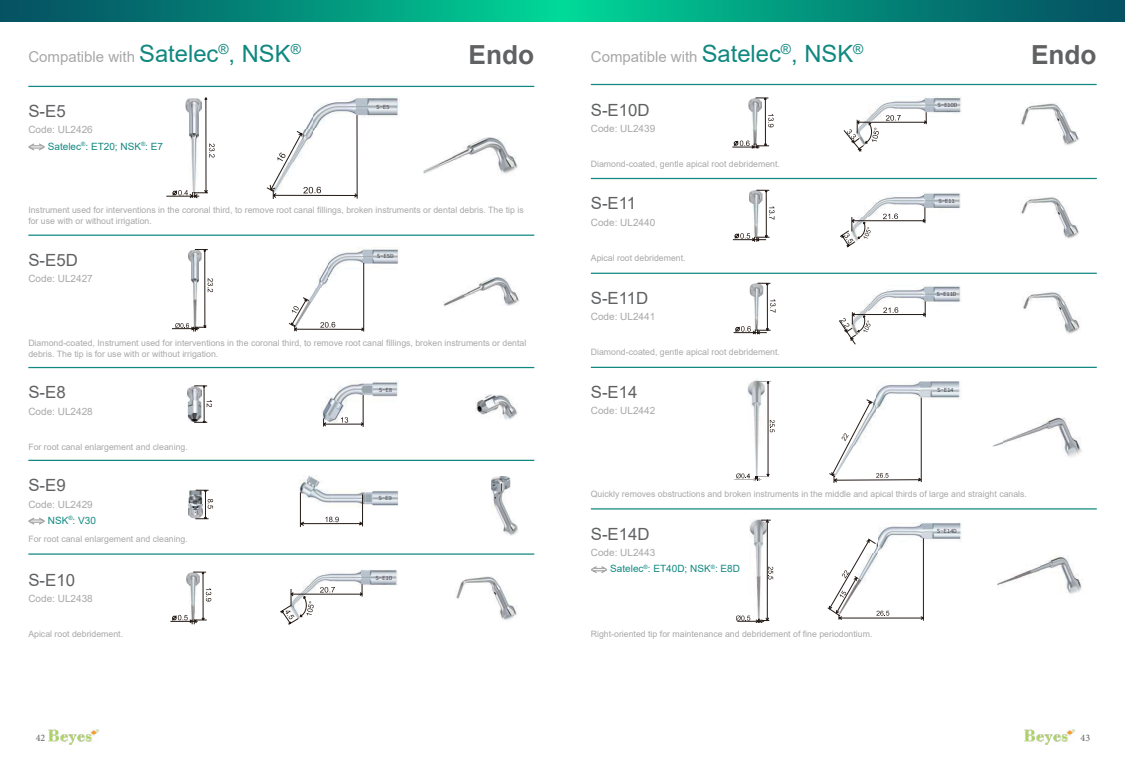
<style>
.page{position:relative;width:1125px;height:765px;background:#fff}
.page>*{position:absolute;margin:0;border:0;box-sizing:border-box;transform-origin:0 0}
.t1{font:700 26.25px "Arial";color:#606163}
.t2{font:16.75px "Arial";color:#606163}
.t3{font:15px "Arial";color:#a8a8a9}
.t4{font:10px/16.2px "Arial";color:#a8a8a9}
.t5{font:10px/16.2px "Arial";color:#118880}
.t6{font:10px "Minion Pro";color:#5f6062}
.t7{font:8.75px/10.5px "Arial";color:#a8a8a9}
.t8{font:6.25px "Source Code Variable";letter-spacing:-.05em;color:#444549;scale:.95 1}
.s1{font-size:23.75px;color:#118880}
.s2{color:#a8a8a9}
.s3{color:#118880}
</style>
<div class="page">
<hr style="left:28px;top:86px;width:506px;height:1px;background:#118880">
<svg style="left:28px;top:143px;width:17px;height:8px"></svg>
<svg style="left:166px;top:97px;width:49px;height:101px"></svg>
<img style="left:313px;top:98px;width:43px;height:17px">
<img style="left:356px;top:97px;width:42px;height:19px">
<svg style="left:267px;top:115px;width:91px;height:84px"></svg>
<img style="left:439px;top:137px;width:79px;height:37px">
<img style="left:423px;top:163px;width:16px;height:11px">
<hr style="left:28px;top:235px;width:506px;height:1px;background:#118880">
<svg style="left:172px;top:249px;width:41px;height:83px"></svg>
<img style="left:328px;top:247px;width:71px;height:82px">
<svg style="left:289px;top:263px;width:75px;height:69px"></svg>
<img style="left:444px;top:278px;width:76px;height:28px">
<hr style="left:28px;top:367px;width:506px;height:1px;background:#118880">
<svg style="left:188px;top:386px;width:24px;height:37px"></svg>
<img style="left:321px;top:381px;width:78px;height:36px">
<hr style="left:363px;top:395px;width:1px;height:32px;background:#231915">
<svg style="left:323px;top:417px;width:41px;height:10px"></svg>
<img style="left:476px;top:395px;width:41px;height:25px">
<hr style="left:28px;top:460px;width:506px;height:1px;background:#118880">
<svg style="left:28px;top:517px;width:17px;height:8px"></svg>
<svg style="left:189px;top:490px;width:24px;height:29px"></svg>
<img style="left:299px;top:475px;width:99px;height:33px">
<svg style="left:301px;top:517px;width:61px;height:9px"></svg>
<hr style="left:362px;top:494px;width:1px;height:32px;background:#231915">
<hr style="left:300px;top:492px;width:1px;height:35px;background:#231915">
<img style="left:492px;top:477px;width:27px;height:59px">
<hr style="left:28px;top:553px;width:506px;height:2px;background:#118880">
<svg style="left:170px;top:572px;width:41px;height:53px"></svg>
<img style="left:310px;top:570px;width:88px;height:16px">
<svg style="left:280px;top:584px;width:83px;height:41px"></svg>
<img style="left:456px;top:576px;width:61px;height:44px">
<hr style="left:591px;top:84px;width:506px;height:1px;background:#118880">
<svg style="left:732px;top:98px;width:42px;height:51px"></svg>
<img style="left:875px;top:96px;width:86px;height:18px">
<svg style="left:844px;top:112px;width:83px;height:40px"></svg>
<img style="left:1021px;top:103px;width:58px;height:43px">
<hr style="left:591px;top:178px;width:506px;height:1px;background:#118880">
<svg style="left:733px;top:190px;width:42px;height:52px"></svg>
<img style="left:872px;top:193px;width:89px;height:16px">
<svg style="left:840px;top:207px;width:86px;height:41px"></svg>
<img style="left:1021px;top:197px;width:58px;height:42px">
<hr style="left:591px;top:273px;width:506px;height:1px;background:#118880">
<svg style="left:733px;top:283px;width:43px;height:52px"></svg>
<img style="left:871px;top:286px;width:90px;height:16px">
<svg style="left:839px;top:301px;width:87px;height:44px"></svg>
<img style="left:1023px;top:292px;width:57px;height:42px">
<hr style="left:591px;top:367px;width:506px;height:1px;background:#118880">
<svg style="left:734px;top:381px;width:41px;height:100px"></svg>
<img style="left:875px;top:382px;width:86px;height:17px">
<hr style="left:921px;top:398px;width:1px;height:84px;background:#231915">
<svg style="left:829px;top:399px;width:93px;height:84px"></svg>
<img style="left:992px;top:418px;width:90px;height:39px">
<hr style="left:591px;top:508px;width:506px;height:2px;background:#118880">
<svg style="left:591px;top:566px;width:16px;height:7px"></svg>
<svg style="left:736px;top:520px;width:37px;height:103px"></svg>
<img style="left:868px;top:522px;width:94px;height:19px">
<svg style="left:828px;top:539px;width:96px;height:81px"></svg>
<img style="left:997px;top:556px;width:85px;height:38px">
<img style="left:48px;top:729px;width:51px;height:16px">
<img style="left:1024px;top:729px;width:50px;height:16px">
<div style="left:562px;top:0;width:563px;height:22px;background:linear-gradient(to right,#00d497,#054a5f)"></div>
<div style="left:0;top:0;width:562px;height:22px;background:linear-gradient(to right,#054a5f,#00d496)"></div>
<h3 class="t3" style="left:28px;top:47px;width:274px">Compatible with <span class="s1">Satelec</span><sup>®</sup><span class="s1">, NSK</span><sup>®</sup></h3>
<h1 class="t1" style="left:469px;top:36px;width:67px">Endo</h1>
<h2 class="t2" style="left:28px;top:100px;width:39px">S-E5</h2>
<p class="t5" style="left:48px;top:122px;width:117px;text-indent:-19px"><span class="s2">Code: UL2426<br></span>Satelec<sup>®</sup>: ET20; NSK<sup>®</sup>: E7</p>
<p class="t8" style="left:376px;top:102px;width:16px">S-E5</p>
<p class="t7" style="left:28px;top:205px;width:497px">Instrument used for interventions in the coronal third, to remove root canal fillings, broken instruments or dental debris. The tip is for use with or without irrigation.</p>
<h2 class="t2" style="left:28px;top:249px;width:51px">S-E5D</h2>
<p class="t4" style="left:28px;top:271px;width:66px">Code: UL2427</p>
<p class="t8" style="left:377px;top:252px;width:19px">S-E5D</p>
<p class="t7" style="left:28px;top:338px;width:499px">Diamond-coated, Instrument used for interventions in the coronal third, to remove root canal fillings, broken instruments or dental debris. The tip is for use with or without irrigation.</p>
<h2 class="t2" style="left:28px;top:381px;width:39px">S-E8</h2>
<p class="t4" style="left:28px;top:403px;width:66px">Code: UL2428</p>
<p class="t7" style="left:28px;top:441px;width:161px">For root canal enlargement and cleaning.</p>
<h2 class="t2" style="left:28px;top:474px;width:39px">S-E9</h2>
<p class="t4" style="left:48px;top:496px;width:50px;text-indent:-19px">Code: UL2429<br><span class="s3">NSK</span><sup>®</sup><span class="s3">: V30</span></p>
<p class="t7" style="left:28px;top:534px;width:161px">For root canal enlargement and cleaning.</p>
<h2 class="t2" style="left:28px;top:569px;width:48px">S-E10</h2>
<p class="t4" style="left:28px;top:591px;width:66px">Code: UL2438</p>
<p class="t7" style="left:28px;top:629px;width:96px">Apical root debridement.</p>
<p class="t8" style="left:379px;top:385px;width:16px">S-E8</p>
<p class="t8" style="left:379px;top:494px;width:16px">S-E9</p>
<p class="t8" style="left:376px;top:573px;width:19px">S-E1O</p>
<h3 class="t3" style="left:591px;top:47px;width:274px">Compatible with <span class="s1">Satelec</span><sup>®</sup><span class="s1">, NSK</span><sup>®</sup></h3>
<h1 class="t1" style="left:1031px;top:36px;width:67px">Endo</h1>
<h2 class="t2" style="left:591px;top:98px;width:60px">S-E10D</h2>
<p class="t4" style="left:591px;top:120px;width:66px">Code: UL2439</p>
<p class="t7" style="left:591px;top:158px;width:191px">Diamond-coated, gentle apical root debridement.</p>
<p class="t8" style="left:938px;top:101px;width:22px">S-E1OD</p>
<h2 class="t2" style="left:591px;top:192px;width:47px">S-E11</h2>
<p class="t4" style="left:591px;top:214px;width:66px">Code: UL2440</p>
<p class="t7" style="left:591px;top:252px;width:96px">Apical root debridement.</p>
<h2 class="t2" style="left:591px;top:287px;width:59px">S-E11D</h2>
<p class="t4" style="left:591px;top:309px;width:66px">Code: UL2441</p>
<p class="t7" style="left:591px;top:347px;width:191px">Diamond-coated, gentle apical root debridement.</p>
<h2 class="t2" style="left:591px;top:381px;width:48px">S-E14</h2>
<p class="t4" style="left:591px;top:403px;width:66px">Code: UL2442</p>
<p class="t8" style="left:938px;top:196px;width:19px">S-E11</p>
<p class="t8" style="left:937px;top:290px;width:22px">S-E11D</p>
<p class="t8" style="left:937px;top:385px;width:19px">S-E14</p>
<p class="t7" style="left:591px;top:489px;width:438px">Quickly removes obstructions and broken instruments in the middle and apical thirds of large and straight canals.</p>
<h2 class="t2" style="left:591px;top:522px;width:60px">S-E14D</h2>
<p class="t5" style="left:610px;top:544px;width:131px;text-indent:-19px"><span class="s2">Code: UL2443<br></span>Satelec<sup>®</sup>: ET40D; NSK<sup>®</sup>: E8D</p>
<p class="t7" style="left:591px;top:629px;width:283px">Right-oriented tip for maintenance and debridement of fine periodontium.</p>
<p class="t8" style="left:937px;top:526px;width:22px">S-E14D</p>
<p class="t6" style="left:36px;top:731px;width:11px">42</p>
<p class="t6" style="left:1081px;top:731px;width:11px">43</p>
</div>
